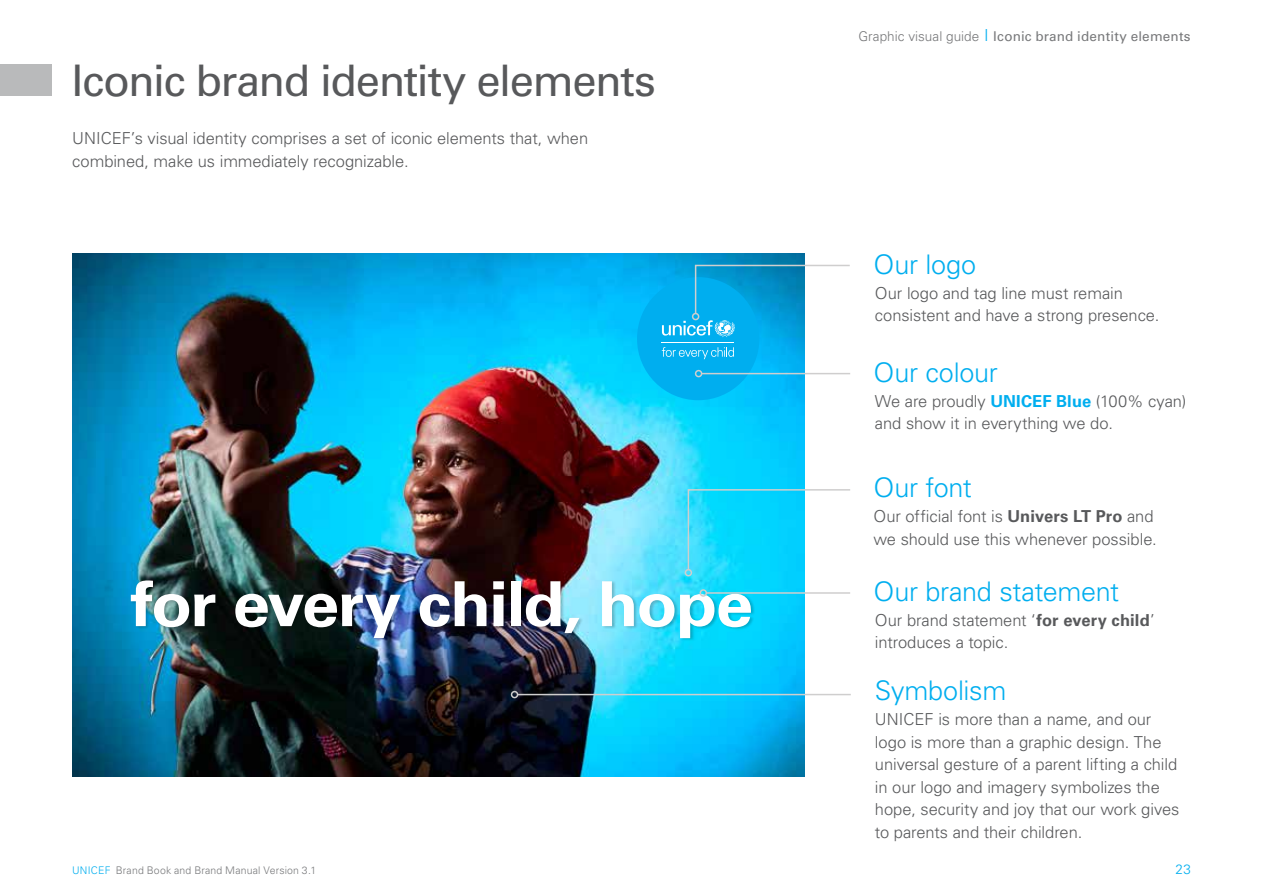
<style>
.page{position:relative;width:1263px;height:893px;background:#fff}
.page>*{position:absolute;margin:0;border:0;box-sizing:border-box;transform-origin:0 0}
.t1{font:700 62.1px "Univers LT Pro 65";letter-spacing:-.025em;color:#fff;scale:1.08 1}
.t2{font:43.5px "Univers LT Pro 55 Roman";letter-spacing:-.03em;color:#58595b}
.t3{font:300 27px "Univers LT Pro 45";letter-spacing:-.01em;color:#00aeef}
.t4{font:300 16.5px/22.5px "Univers LT Pro 45";letter-spacing:-.005em;color:#58595b}
.t5{font:13.5px "Univers LT Pro 55 Roman";letter-spacing:.015em;color:#77787a}
.t6{font:300 13.5px "Univers LT Pro 45";color:#00aeef}
.t7{font:300 10.5px "Univers LT Pro 45";letter-spacing:.015em;color:#77787a}
.s1{font-family:"Univers LT Pro 45";font-weight:300}
.s2{font-family:"Univers LT Pro 45";font-weight:300;font-size:16.5px;color:#00aeef}
.s3{font-family:"Univers LT Pro 65";font-weight:700;color:#00aeef}
.s4{font-family:"Univers LT Pro 65";font-weight:700}
.s5{color:#00aeef}
</style>
<div class="page">
<img style="left:72px;top:253px;width:733px;height:523px">
<div style="left:637px;top:277px;width:122px;height:123px;background:#00aeef;border-radius:50%"></div>
<hr style="left:662px;top:343px;width:72px;height:1px;background:#fff">
<svg style="left:662px;top:347px;width:72px;height:12px"></svg>
<div style="left:130px;top:580px;width:625px;height:62px;background:#000;opacity:.21"></div>
<hr style="left:706px;top:592px;width:144px;height:2px;background:#cfcece">
<div style="left:699px;top:589px;width:8px;height:8px;border:2px solid #cfcece;border-radius:50%"></div>
<hr style="left:518px;top:694px;width:333px;height:1px;background:#cfcece">
<div style="left:511px;top:691px;width:7px;height:7px;border:2px solid #cfcece;border-radius:50%"></div>
<hr style="left:702px;top:373px;width:148px;height:1px;background:#cfcece">
<div style="left:695px;top:370px;width:7px;height:7px;border:2px solid #cfcece;border-radius:50%"></div>
<svg style="left:687px;top:488px;width:163px;height:83px"></svg>
<div style="left:685px;top:569px;width:7px;height:7px;border:2px solid #cfcece;border-radius:50%"></div>
<svg style="left:662px;top:264px;width:188px;height:73px"></svg>
<div style="left:692px;top:313px;width:7px;height:7px;border:2px solid #cfcece;border-radius:50%"></div>
<div style="left:0;top:64px;width:51px;height:32px;background:#b9babb"></div>
<h2 class="t2" style="left:71px;top:55px;width:586px">Iconic brand identity elements</h2>
<p class="t4" style="left:72px;top:127px;width:517px">UNICEF’s visual identity comprises a set of iconic elements that, when combined, make us immediately recognizable.</p>
<h1 class="t1" style="left:131px;top:567px;width:578px">for every child, hope</h1>
<p class="t5" style="left:858px;top:28px;width:334px"><span class="s1">Graphic visual guide</span> <span class="s2">I</span> Iconic brand identity elements</p>
<h3 class="t3" style="left:873px;top:248px;width:104px">Our logo</h3>
<p class="t4" style="left:875px;top:282px;width:286px">Our logo and tag line must remain consistent and have a strong presence.</p>
<h3 class="t3" style="left:873px;top:356px;width:126px">Our colour</h3>
<p class="t4" style="left:875px;top:389px;width:313px">We are proudly <span class="s3">UNICEF Blue</span> (100% cyan) and show it in everything we do.</p>
<h3 class="t3" style="left:873px;top:471px;width:100px">Our font</h3>
<p class="t4" style="left:873px;top:505px;width:285px">Our official font is <span class="s4">Univers LT Pro</span> and we should use this whenever possible.</p>
<h3 class="t3" style="left:873px;top:575px;width:247px">Our brand statement</h3>
<p class="t4" style="left:875px;top:608px;width:281px">Our brand statement ‘<span class="s4">for every child</span>’ introduces a topic.</p>
<h3 class="t3" style="left:875px;top:674px;width:133px">Symbolism</h3>
<p class="t4" style="left:875px;top:708px;width:306px">UNICEF is more than a name, and our logo is more than a graphic design. The universal gesture of a parent lifting a child in our logo and imagery symbolizes the hope, security and joy that our work gives to parents and their children.</p>
<p class="t7" style="left:72px;top:864px;width:246px"><span class="s5">UNICEF</span> Brand Book and Brand Manual Version 3.1</p>
<p class="t6" style="left:1176px;top:861px;width:17px">23</p>
</div>
